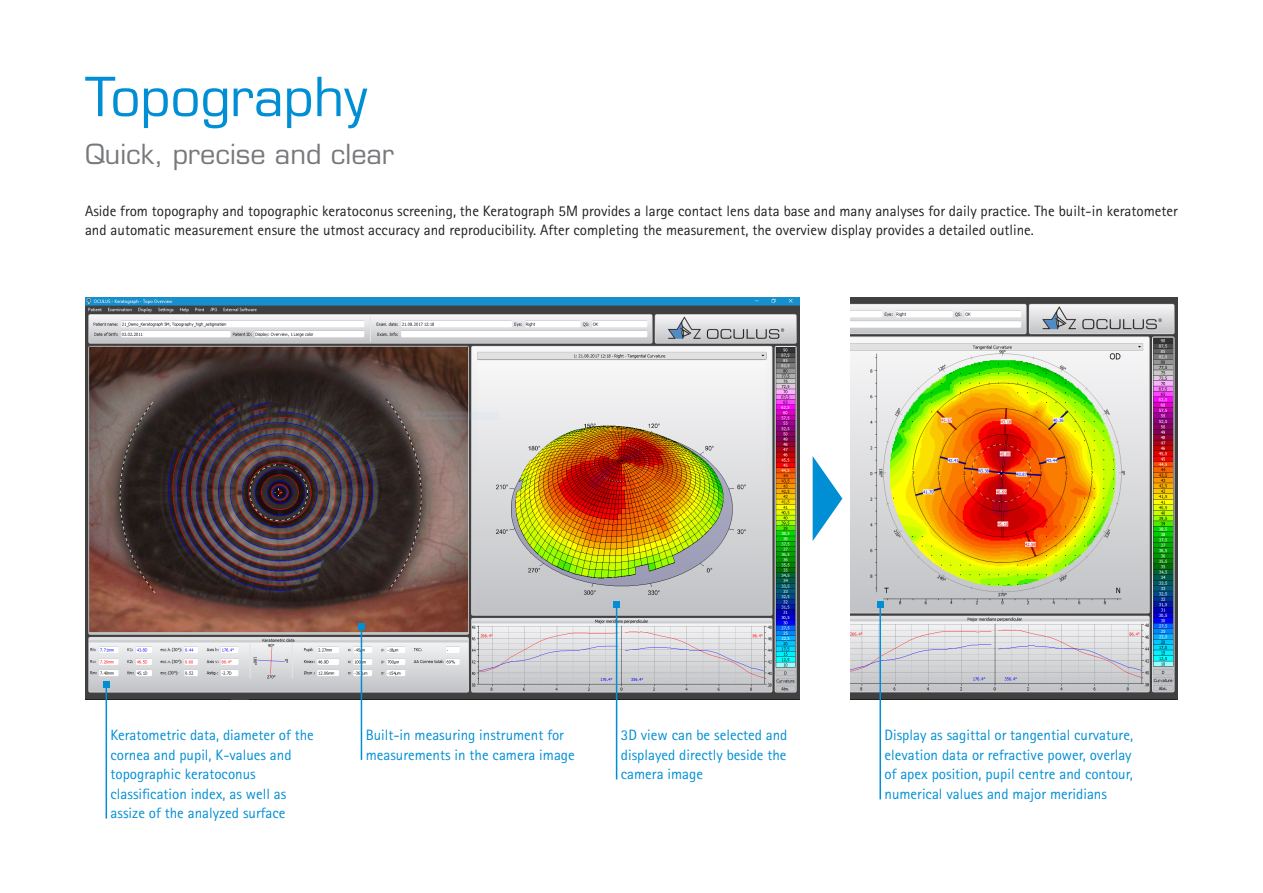
<style>
.page{position:relative;width:1263px;height:893px;background:#fff}
.page>*{position:absolute;margin:0;border:0;box-sizing:border-box;transform-origin:0 0}
.t1{font:52.5px "Eurostile";color:#008fd5}
.t2{font:27px "Eurostile";color:#76787b}
.t3{font:15px/19.5px "Rotis Sans Serif";color:#008fd5}
.t4{font:15px/19.5px "Rotis Sans Serif";color:#231f20}
</style>
<div class="page">
<img style="left:850px;top:298px;width:328px;height:401px">
<img style="left:85px;top:298px;width:714px;height:401px">
<hr style="left:106px;top:684px;width:1px;height:135px;background:#008fd5">
<svg style="left:103px;top:681px;width:6px;height:6px"></svg>
<hr style="left:361px;top:626px;width:1px;height:134px;background:#008fd5">
<svg style="left:358px;top:623px;width:6px;height:6px"></svg>
<hr style="left:616px;top:604px;width:1px;height:175px;background:#008fd5">
<svg style="left:614px;top:601px;width:6px;height:6px"></svg>
<hr style="left:879px;top:604px;width:2px;height:195px;background:#008fd5">
<svg style="left:877px;top:601px;width:6px;height:6px"></svg>
<svg style="left:813px;top:456px;width:29px;height:85px"></svg>
<h1 class="t1" style="left:85px;top:65px;width:284px">Topography</h1>
<h2 class="t2" style="left:85px;top:138px;width:310px">Quick, precise and clear</h2>
<p class="t4" style="left:85px;top:201px;width:1094px">Aside from topography and topographic keratoconus screening, the Keratograph 5M provides a large contact lens data base and many analyses for daily practice. The built-in keratometer and automatic measurement ensure the utmost accuracy and reproducibility. After completing the measurement, the overview display provides a detailed outline.</p>
<p class="t3" style="left:111px;top:725px;width:205px">Keratometric data, diameter of the cornea and pupil, K-values and topographic keratoconus classification index, as well as assize of the analyzed surface</p>
<p class="t3" style="left:366px;top:725px;width:211px">Built-in measuring instrument for measurements in the camera image</p>
<p class="t3" style="left:621px;top:725px;width:168px;text-align:justify">3D view can be selected and displayed directly beside the camera image</p>
<p class="t3" style="left:884px;top:725px;width:250px;text-align:justify">Display as sagittal or tangential curvature, elevation data or refractive power, overlay of apex position, pupil centre and contour, numerical values and major meridians</p>
</div>
